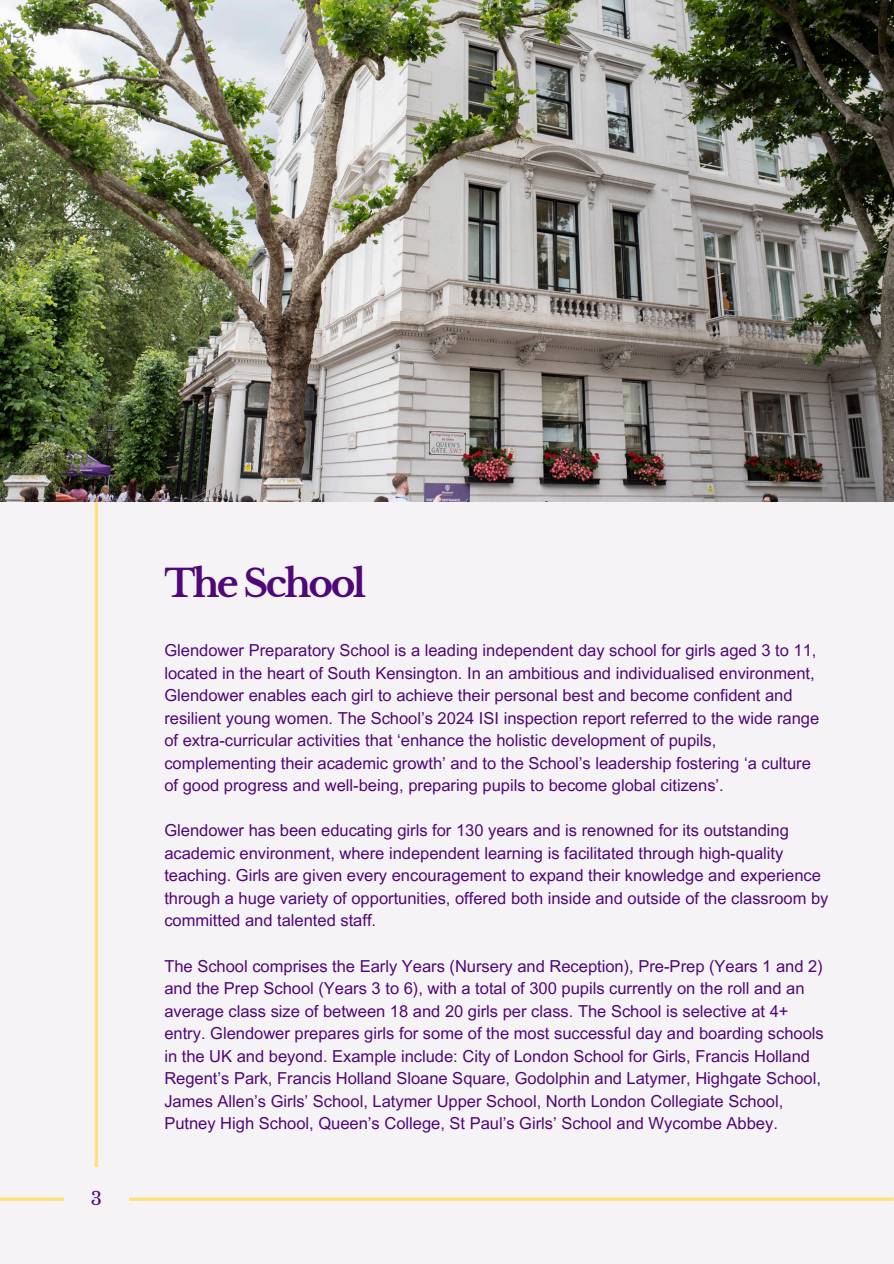
<style>
.page{position:relative;width:894px;height:1264px;background:#fff}
.page>*{position:absolute;margin:0;border:0;box-sizing:border-box;transform-origin:0 0}
.t1{font:700 37.5px "Libre Baskerville";letter-spacing:-.07em;color:#500778}
.t2{font:18px "Libre Baskerville";color:#500778}
.t3{font:16.5px/22.5px "Arial MT Pro";color:#500778}
</style>
<div class="page">
<div style="left:0;top:0;width:893px;height:1263px;background:#f6f3f7"></div>
<hr style="left:95px;top:281px;width:3px;height:893px;background:#ffde59">
<img style="left:0;top:0;width:893px;height:501px">
<hr style="left:0;top:1197px;width:893px;height:3px;background:#ffde59">
<div style="left:64px;top:1166px;width:64px;height:65px;background:#f6f3f7"></div>
<p class="t2" style="left:91px;top:1187px;width:13px">3</p>
<p class="t1" style="left:164px;top:560px;width:203px">The School</p>
<p class="t3" style="left:164px;top:641px;width:656px">Glendower Preparatory School is a leading independent day school for girls aged 3 to 11, located in the heart of South Kensington. In an ambitious and individualised environment, Glendower enables each girl to achieve their personal best and become confident and resilient young women. The School’s 2024 ISI inspection report referred to the wide range of extra-curricular activities that ‘enhance the holistic development of pupils, complementing their academic growth’ and to the School’s leadership fostering ‘a culture of good progress and well-being, preparing pupils to become global citizens’.</p>
<h1 class="t3" style="left:164px;top:821px;width:665px">Glendower has been educating girls for 130 years and is renowned for its outstanding academic environment, where independent learning is facilitated through high-quality teaching. Girls are given every encouragement to expand their knowledge and experience through a huge variety of opportunities, offered both inside and outside of the classroom by committed and talented staff.</h1>
<p class="t3" style="left:164px;top:956px;width:660px">The School comprises the Early Years (Nursery and Reception), Pre-Prep (Years 1 and 2) and the Prep School (Years 3 to 6), with a total of 300 pupils currently on the roll and an average class size of between 18 and 20 girls per class. The School is selective at 4+ entry. Glendower prepares girls for some of the most successful day and boarding schools in the UK and beyond. Example include: City of London School for Girls, Francis Holland Regent’s Park, Francis Holland Sloane Square, Godolphin and Latymer, Highgate School, James Allen’s Girls’ School, Latymer Upper School, North London Collegiate School, Putney High School, Queen’s College, St Paul’s Girls’ School and Wycombe Abbey.</p>
</div>
